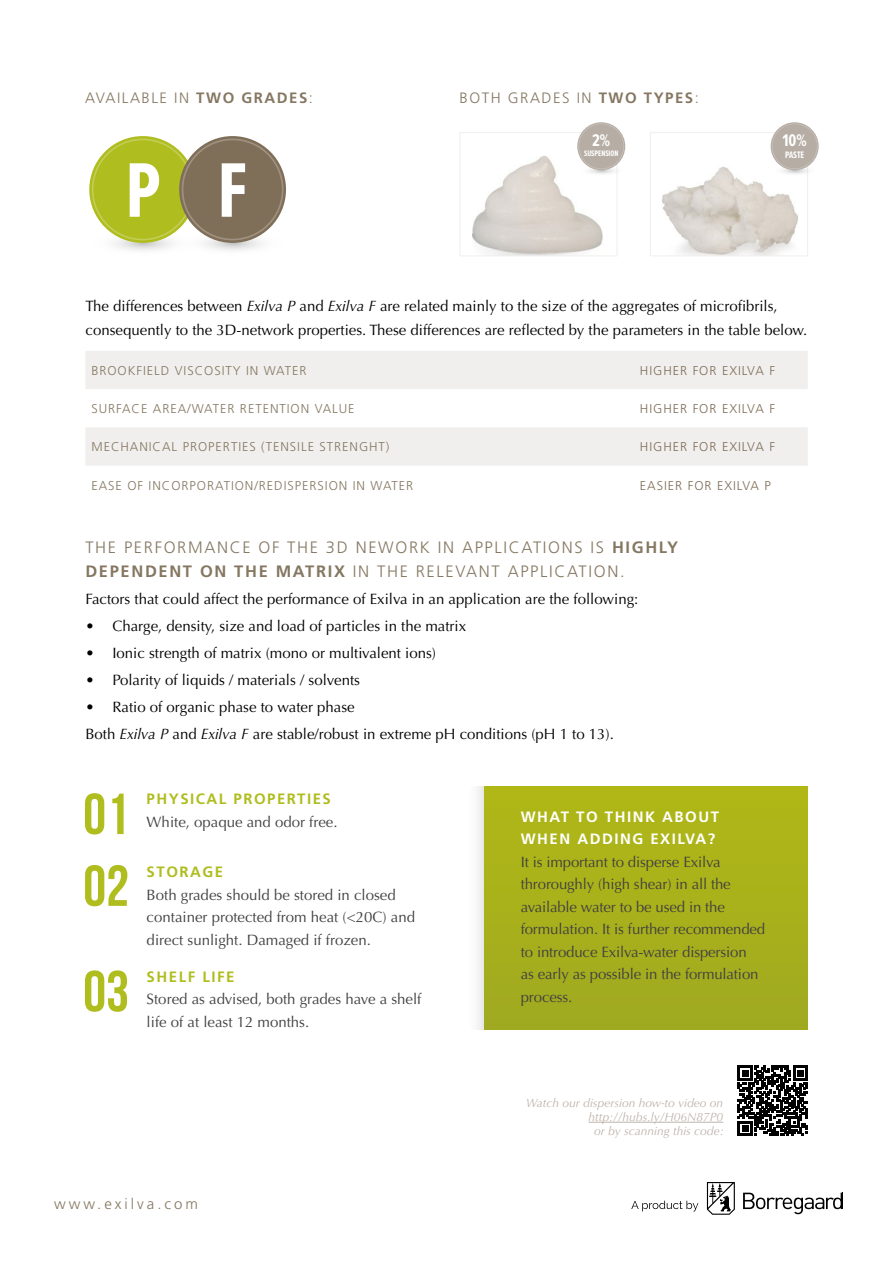
<style>
.page{position:relative;width:893px;height:1263px;background:#fff}
.page>*{position:absolute;margin:0;border:0;box-sizing:border-box;transform-origin:0 0}
.t1{font:700 80.1px "Proxima Nova Ex Cn";color:#fff}
.t2{font:700 17.55px "Proxima Nova Ex Cn";color:#fff}
.t3{font:300 16.5px/24px "Frutiger";letter-spacing:.1em;color:#857761}
.t4{font:15px/27px "Optima";color:#000}
.t5{font:15px/22.5px "Optima";letter-spacing:-.01em;color:#424040}
.t6{font:300 15px "Frutiger";letter-spacing:.1em;color:#857761}
.t7{font:700 15px "Frutiger";letter-spacing:.1em;color:#afbd1f}
.t8{font:700 15px/22.5px "Frutiger";letter-spacing:.1em;color:#fff}
.t9{font:300 15px "Frutiger";letter-spacing:.2em;color:#857761}
.t10{font:300 12.75px "Frutiger";letter-spacing:.075em;color:#857761}
.t11{font:300 12.75px "Frutiger";letter-spacing:.075em;color:#7f6e58}
.t12{font:italic 12px/14.4px "Optima";color:#bfb4ab;text-align:right}
.t13{font:700 9.75px "Proxima Nova Ex Cn";letter-spacing:-.005em;color:#fff}
.t14{font:700 8.25px "Proxima Nova Ex Cn";color:#fff}
.s1{font-weight:700}
.s2{font-style:italic}
</style>
<div class="page">
<svg style="left:631px;top:1201px;width:67px;height:10px"></svg>
<svg style="left:707px;top:1182px;width:28px;height:33px"></svg>
<svg style="left:743px;top:1193px;width:100px;height:21px"></svg>
<img style="left:472px;top:155px;width:131px;height:99px">
<div style="left:459px;top:132px;width:158px;height:124px;border:1px solid #f1efee"></div>
<img style="left:662px;top:166px;width:136px;height:88px">
<div style="left:650px;top:132px;width:158px;height:124px;border:1px solid #f1efee"></div>
<svg style="left:85px;top:970px;width:42px;height:42px"></svg>
<svg style="left:85px;top:865px;width:42px;height:41px"></svg>
<svg style="left:85px;top:793px;width:19px;height:41px"></svg>
<svg style="left:112px;top:794px;width:12px;height:40px"></svg>
<div style="left:483px;top:786px;width:325px;height:243px;background:#a9b11b"></div>
<div style="left:459px;top:786px;width:24px;height:243px;background:linear-gradient(to right,#fff,#f1f1f1)"></div>
<svg style="left:577px;top:164px;width:41px;height:12px"></svg>
<svg style="left:578px;top:123px;width:46px;height:46px;background:#c2bbb4"></svg>
<svg style="left:771px;top:166px;width:38px;height:10px"></svg>
<svg style="left:771px;top:122px;width:48px;height:48px"></svg>
<svg style="left:772px;top:123px;width:45px;height:46px;background:#c1bab3"></svg>
<svg style="left:85px;top:351px;width:723px;height:115px;fill:#f1efee"></svg>
<svg style="left:115px;top:240px;width:57px;height:11px"></svg>
<svg style="left:204px;top:240px;width:58px;height:11px"></svg>
<svg style="left:92px;top:139px;width:191px;height:101px;background:#a4a257"></svg>
<svg style="left:738px;top:1066px;width:70px;height:70px"></svg>
<hr style="left:589px;top:1122px;width:134px;height:1px;background:#bfb4ab">
<p class="t6" style="left:85px;top:89px;width:229px">AVAILABLE IN <span class="s1">TWO GRADES</span>:</p>
<p class="t6" style="left:459px;top:89px;width:241px">BOTH GRADES IN <span class="s1">TWO TYPES</span>:</p>
<h1 class="t1" style="left:125px;top:132px;width:124px">P F</h1>
<p class="t2" style="left:592px;top:128px;width:19px">2%</p>
<p class="t14" style="left:584px;top:147px;width:36px">SUSPENSION</p>
<p class="t2" style="left:782px;top:128px;width:26px">10%</p>
<p class="t13" style="left:785px;top:148px;width:21px">PASTE</p>
<p class="t4" style="left:86px;top:294px;width:723px;line-height:24px">The differences between <span class="s2">Exilva P</span> and <span class="s2">Exilva F</span> are related mainly to the size of the aggregates of microfibrils, consequently to the 3D-network properties. These differences are reflected by the parameters in the table below.</p>
<p class="t10" style="left:91px;top:363px;width:217px">BROOKFIELD VISCOSITY IN WATER</p>
<p class="t11" style="left:640px;top:363px;width:137px">HIGHER FOR EXILVA F</p>
<p class="t10" style="left:91px;top:401px;width:265px">SURFACE AREA/WATER RETENTION VALUE</p>
<p class="t11" style="left:640px;top:401px;width:137px">HIGHER FOR EXILVA F</p>
<p class="t10" style="left:91px;top:440px;width:300px">MECHANICAL PROPERTIES (TENSILE STRENGHT)</p>
<p class="t11" style="left:640px;top:440px;width:137px">HIGHER FOR EXILVA F</p>
<p class="t10" style="left:91px;top:478px;width:323px">EASE OF INCORPORATION/REDISPERSION IN WATER</p>
<p class="t11" style="left:640px;top:478px;width:132px">EASIER FOR EXILVA P</p>
<p class="t3" style="left:85px;top:536px;width:594px">THE PERFORMANCE OF THE 3D NEWORK IN APPLICATIONS IS <span class="s1">HIGHLY<br>DEPENDENT ON THE MATRIX</span> IN THE RELEVANT APPLICATION.</p>
<p class="t4" style="left:85px;top:586px;width:555px">Factors that could affect the performance of Exilva in an application are the following:</p>
<p class="t4" style="left:85px;top:613px;width:382px">• Charge, density, size and load of particles in the matrix</p>
<p class="t4" style="left:85px;top:640px;width:352px">• Ionic strength of matrix (mono or multivalent ions)</p>
<p class="t4" style="left:85px;top:667px;width:276px">• Polarity of liquids / materials / solvents</p>
<p class="t4" style="left:85px;top:694px;width:530px">• Ratio of organic phase to water phase<br>Both <span class="s2">Exilva P</span> and <span class="s2">Exilva F</span> are stable/robust in extreme pH conditions (pH 1 to 13).</p>
<p class="t7" style="left:147px;top:790px;width:186px">PHYSICAL PROPERTIES</p>
<p class="t5" style="left:147px;top:811px;width:192px">White, opaque and odor free.</p>
<p class="t7" style="left:147px;top:863px;width:78px">STORAGE</p>
<p class="t5" style="left:147px;top:883px;width:270px">Both grades should be stored in closed container protected from heat (&lt;20C) and direct sunlight. Damaged if frozen.</p>
<p class="t7" style="left:147px;top:968px;width:89px">SHELF LIFE</p>
<p class="t5" style="left:147px;top:988px;width:276px">Stored as advised, both grades have a shelf life of at least 12 months.</p>
<p class="t9" style="left:54px;top:1195px;width:145px">www.exilva.com</p>
<p class="t8" style="left:521px;top:805px;width:200px">WHAT TO THINK ABOUT<br>WHEN ADDING EXILVA?</p>
<p class="t5" style="left:521px;top:851px;width:246px">It is important to disperse Exilva throroughly (high shear) in all the available water to be used in the formulation. It is further recommended to introduce Exilva-water dispersion<br>as early as possible in the formulation process.</p>
<p class="t12" style="left:526px;top:1095px;width:199px">Watch our dispersion how-to video on http://hubs.ly/H06N87P0<br>or by scanning this code:</p>
</div>
